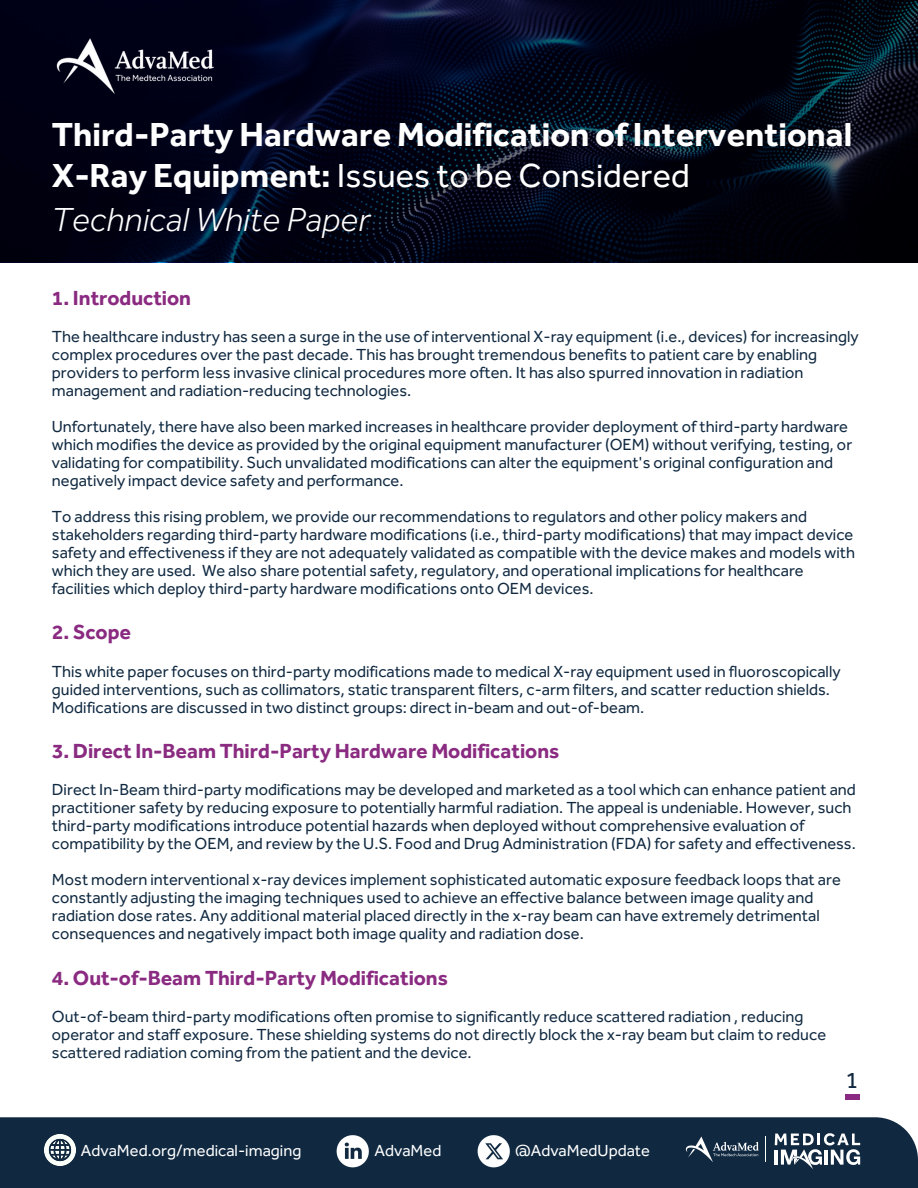
<style>
.page{position:relative;width:918px;height:1188px;background:#fff}
.page>*{position:absolute;margin:0;border:0;box-sizing:border-box;transform-origin:0 0}
.t1{font:700 34.2px/40.5px "Effra Trial";color:#fff}
.t2{font:italic 300 34.2px "Effra Trial";color:#fff}
.t3{font:24px "Effra";color:#102941}
.t4{font:700 21px "Effra Trial";color:#8a2b81}
.t5{font:16.5px/18px "Effra Trial";color:#102941}
.t6{font:16.5px "Effra Trial";color:#fff}
.s1{font-weight:400}
</style>
<div class="page">
<svg style="left:0;top:0;width:918px;height:262px;background:#020517"></svg>
<img style="left:52px;top:32px;width:165px;height:69px">
<div style="left:845px;top:1094px;width:15px;height:6px;background:#8a2b81"></div>
<div style="left:0;top:1117px;width:918px;height:71px;background:#102941"></div>
<svg style="left:775px;top:1133px;width:85px;height:36px"></svg>
<svg style="left:686px;top:1137px;width:73px;height:25px"></svg>
<img style="left:44px;top:1134px;width:32px;height:32px">
<img style="left:336px;top:1135px;width:33px;height:33px">
<img style="left:477px;top:1135px;width:33px;height:33px">
<h2 class="t1" style="left:52px;top:115px;width:802px">Third-Party Hardware Modification of Interventional<br>X-Ray Equipment: <span class="s1">Issues to be Considered</span></h2>
<h2 class="t2" style="left:52px;top:199px;width:320px">Technical White Paper</h2>
<p class="t4" style="left:52px;top:285px;width:141px">1. Introduction</p>
<p class="t5" style="left:52px;top:327px;width:808px">The healthcare industry has seen a surge in the use of interventional X-ray equipment (i.e., devices) for increasingly complex procedures over the past decade. This has brought tremendous benefits to patient care by enabling providers to perform less invasive clinical procedures more often. It has also spurred innovation in radiation management and radiation-reducing technologies.</p>
<h2 class="t5" style="left:52px;top:417px;width:802px">Unfortunately, there have also been marked increases in healthcare provider deployment of third-party hardware which modifies the device as provided by the original equipment manufacturer (OEM) without verifying, testing, or validating for compatibility. Such unvalidated modifications can alter the equipment's original configuration and negatively impact device safety and performance.</h2>
<p class="t5" style="left:52px;top:507px;width:805px">To address this rising problem, we provide our recommendations to regulators and other policy makers and stakeholders regarding third-party hardware modifications (i.e., third-party modifications) that may impact device safety and effectiveness if they are not adequately validated as compatible with the device makes and models with which they are used. We also share potential safety, regulatory, and operational implications for healthcare facilities which deploy third-party hardware modifications onto OEM devices.</p>
<p class="t4" style="left:52px;top:620px;width:81px">2. Scope</p>
<p class="t5" style="left:52px;top:662px;width:790px">This white paper focuses on third-party modifications made to medical X-ray equipment used in fluoroscopically guided interventions, such as collimators, static transparent filters, c-arm filters, and scatter reduction shields.<br>Modifications are discussed in two distinct groups: direct in-beam and out-of-beam.</p>
<p class="t4" style="left:52px;top:739px;width:509px">3. Direct In-Beam Third-Party Hardware Modifications</p>
<p class="t5" style="left:52px;top:781px;width:805px">Direct In-Beam third-party modifications may be developed and marketed as a tool which can enhance patient and practitioner safety by reducing exposure to potentially harmful radiation. The appeal is undeniable. However, such third-party modifications introduce potential hazards when deployed without comprehensive evaluation of compatibility by the OEM, and review by the U.S. Food and Drug Administration (FDA) for safety and effectiveness.</p>
<p class="t5" style="left:52px;top:871px;width:790px">Most modern interventional x-ray devices implement sophisticated automatic exposure feedback loops that are constantly adjusting the imaging techniques used to achieve an effective balance between image quality and radiation dose rates. Any additional material placed directly in the x-ray beam can have extremely detrimental consequences and negatively impact both image quality and radiation dose.</p>
<p class="t4" style="left:52px;top:966px;width:398px">4. Out-of-Beam Third-Party Modifications</p>
<p class="t5" style="left:52px;top:1008px;width:776px">Out-of-beam third-party modifications often promise to significantly reduce scattered radiation , reducing operator and staff exposure. These shielding systems do not directly block the x-ray beam but claim to reduce scattered radiation coming from the patient and the device.</p>
<p class="t6" style="left:81px;top:1141px;width:222px">AdvaMed.org/medical-imaging</p>
<p class="t6" style="left:375px;top:1141px;width:68px">AdvaMed</p>
<h2 class="t6" style="left:515px;top:1141px;width:137px">@AdvaMedUpdate</h2>
<h1 class="t3" style="left:845px;top:1072px;width:15px">1</h1>
</div>
